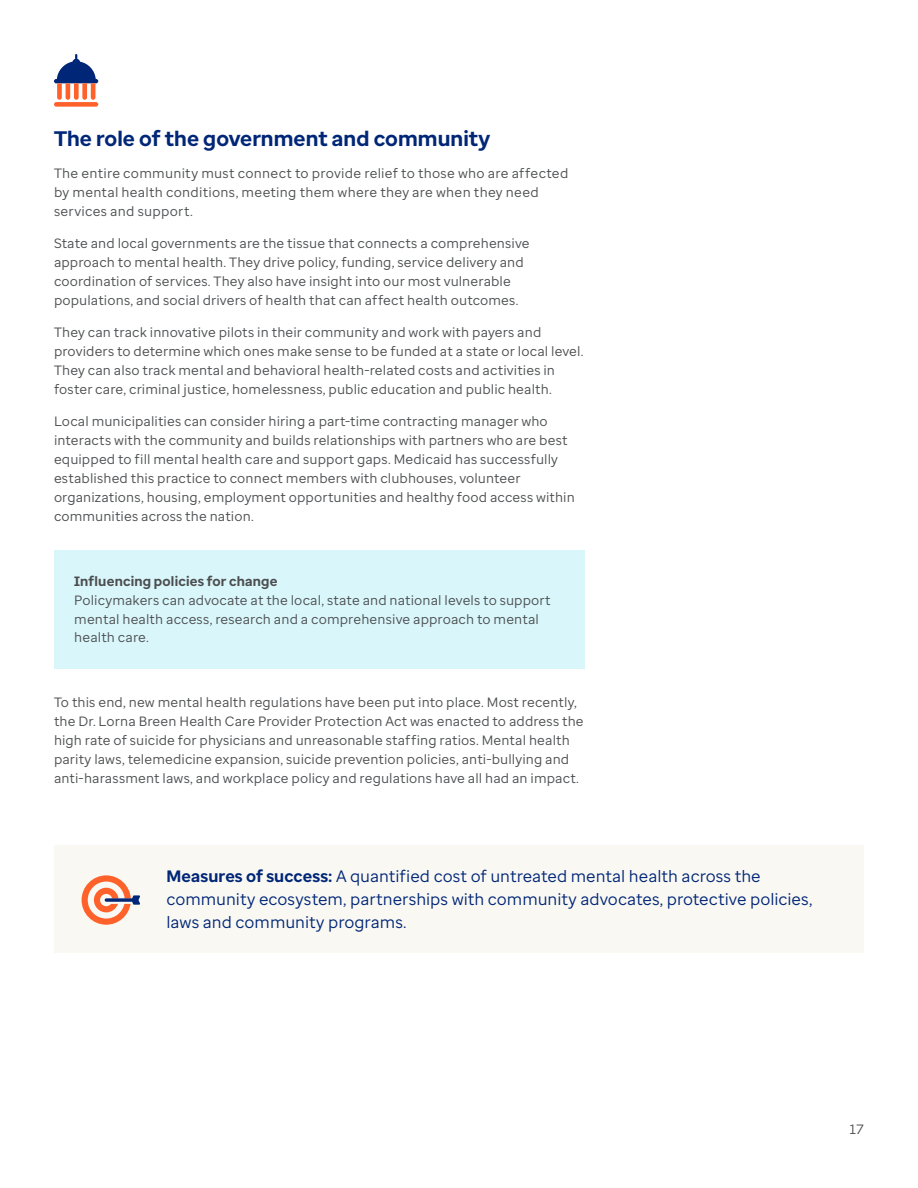
<style>
.page{position:relative;width:918px;height:1188px;background:#fff}
.page>*{position:absolute;margin:0;border:0;box-sizing:border-box;transform-origin:0 0}
.t1{font:700 21px "Optum Sans";letter-spacing:.005em;color:#002677}
.t2{font:16.5px/23.1px "Optum Sans";color:#002677}
.t3{font:13.5px/18.9px "Optum Sans";letter-spacing:.01em;color:#4b4d4f}
.t4{font:700 13.5px "Optum Sans";letter-spacing:.015em;color:#4b4d4f}
.s1{font-weight:700}
</style>
<div class="page">
<div style="left:54px;top:550px;width:531px;height:119px;background:#d9f6fa"></div>
<div style="left:54px;top:102px;width:44px;height:5px;background:#ff612b;border-radius:2px"></div>
<svg style="left:54px;top:54px;width:44px;height:46px"></svg>
<div style="left:54px;top:845px;width:810px;height:108px;background:#faf8f2"></div>
<svg style="left:82px;top:875px;width:58px;height:50px"></svg>
<h1 class="t1" style="left:54px;top:125px;width:438px">The role of the government and community</h1>
<p class="t3" style="left:54px;top:164px;width:516px">The entire community must connect to provide relief to those who are affected by mental health conditions, meeting them where they are when they need services and support.</p>
<p class="t3" style="left:54px;top:234px;width:477px">State and local governments are the tissue that connects a comprehensive approach to mental health. They drive policy, funding, service delivery and coordination of services. They also have insight into our most vulnerable populations, and social drivers of health that can affect health outcomes.</p>
<p class="t3" style="left:54px;top:323px;width:531px">They can track innovative pilots in their community and work with payers and providers to determine which ones make sense to be funded at a state or local level.<br>They can also track mental and behavioral health-related costs and activities in foster care, criminal justice, homelessness, public education and public health.</p>
<p class="t3" style="left:54px;top:412px;width:522px">Local municipalities can consider hiring a part-time contracting manager who interacts with the community and builds relationships with partners who are best equipped to fill mental health care and support gaps. Medicaid has successfully established this practice to connect members with clubhouses, volunteer organizations, housing, employment opportunities and healthy food access within communities across the nation.</p>
<p class="t4" style="left:74px;top:572px;width:205px">Influencing policies for change</p>
<p class="t3" style="left:74px;top:590px;width:478px">Policymakers can advocate at the local, state and national levels to support mental health access, research and a comprehensive approach to mental health care.</p>
<p class="t3" style="left:54px;top:693px;width:531px">To this end, new mental health regulations have been put into place. Most recently, the Dr. Lorna Breen Health Care Provider Protection Act was enacted to address the high rate of suicide for physicians and unreasonable staffing ratios. Mental health parity laws, telemedicine expansion, suicide prevention policies, anti-bullying and anti-harassment laws, and workplace policy and regulations have all had an impact.</p>
<p class="t2" style="left:166px;top:864px;width:648px"><span class="s1">Measures of success:</span> A quantified cost of untreated mental health across the community ecosystem, partnerships with community advocates, protective policies, laws and community programs.</p>
<p class="t3" style="left:850px;top:1120px;width:16px">17</p>
</div>
